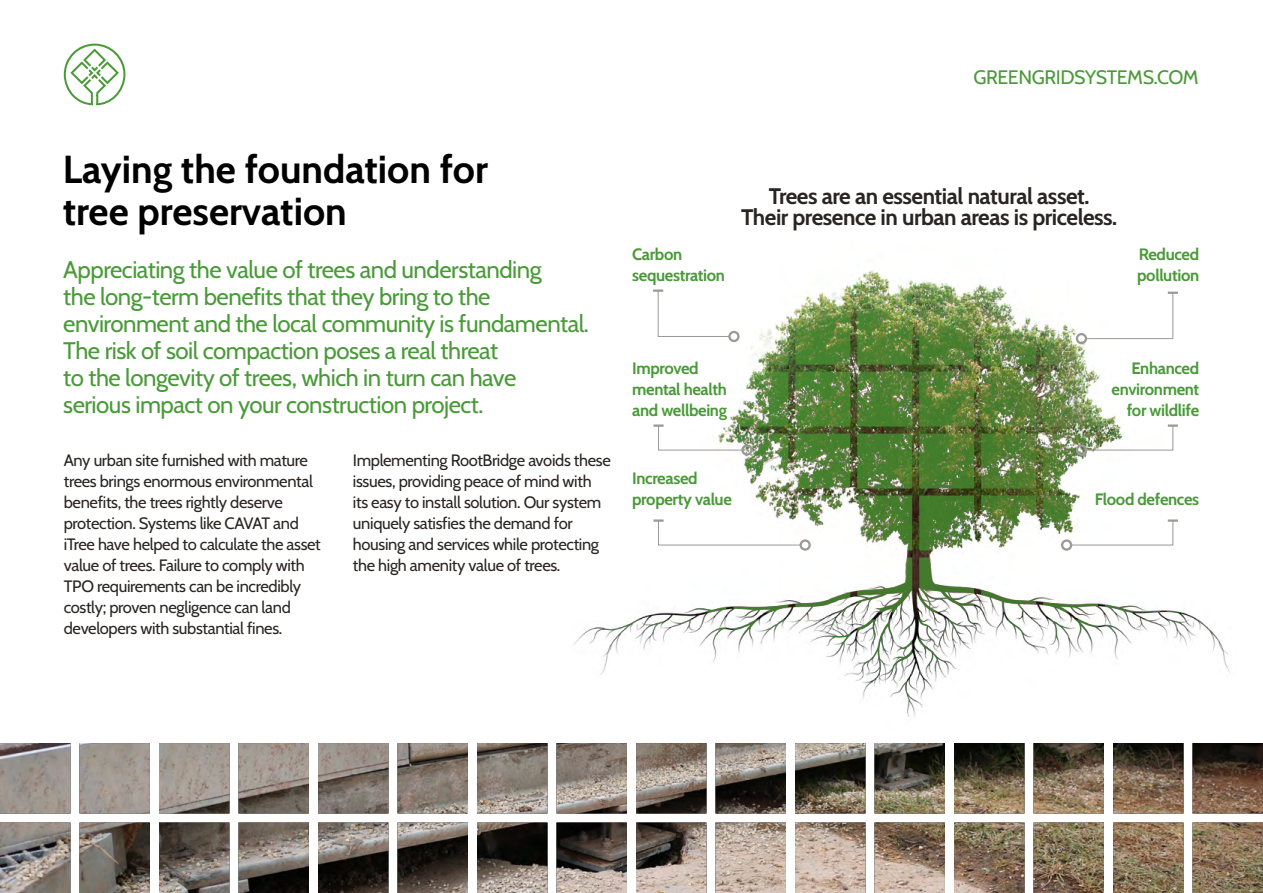
<style>
.page{position:relative;width:1263px;height:893px;background:#fff}
.page>*{position:absolute;margin:0;border:0;box-sizing:border-box;transform-origin:0 0}
.heading{font:700 39px/42px "Cabin";color:#000}
.itro_para{font:24px/27px "Cabin";letter-spacing:-.02em;color:#499a38}
.BODY{font:700 22.5px/21px "Cabin";letter-spacing:-.02em;color:#2a2522;text-align:center}
.t1{font:19.5px "Cabin";letter-spacing:-.02em;color:#499a38}
.BODY-2{font:16.5px/21px "Cabin";letter-spacing:-.02em;color:#2a2522}
.BODY-3{font:700 16.5px/21px "Cabin";letter-spacing:-.02em;color:#499a38}
</style>
<div class="page">
<img style="left:574px;top:365px;width:656px;height:352px">
<img style="left:731px;top:270px;width:447px;height:95px">
<svg style="left:653px;top:424px;width:90px;height:27px"></svg>
<div style="left:741px;top:444px;width:12px;height:12px;border:2px solid #9c9896;border-radius:50%"></div>
<svg style="left:653px;top:519px;width:148px;height:27px"></svg>
<div style="left:799px;top:539px;width:12px;height:12px;border:2px solid #9c9896;border-radius:50%"></div>
<svg style="left:653px;top:289px;width:77px;height:48px"></svg>
<div style="left:728px;top:331px;width:11px;height:11px;border:2px solid #9c9896;border-radius:50%"></div>
<svg style="left:1085px;top:424px;width:93px;height:27px"></svg>
<div style="left:1076px;top:444px;width:11px;height:12px;border:2px solid #9c9896;border-radius:50%"></div>
<svg style="left:1070px;top:519px;width:108px;height:27px"></svg>
<div style="left:1061px;top:539px;width:11px;height:12px;border:2px solid #9c9896;border-radius:50%"></div>
<svg style="left:1085px;top:292px;width:93px;height:47px"></svg>
<div style="left:1076px;top:333px;width:11px;height:11px;border:2px solid #9c9896;border-radius:50%"></div>
<img style="left:0;top:743px;width:1263px;height:150px">
<svg style="left:64px;top:44px;width:61px;height:61px"></svg>
<p class="t1" style="left:973px;top:62px;width:227px">GREENGRIDSYSTEMS.COM</p>
<p class="heading" style="left:63px;top:146px;width:427px">Laying the foundation for tree preservation</p>
<p class="itro_para" style="left:63px;top:255px;width:527px">Appreciating the value of trees and understanding<br>the long-term benefits that they bring to the environment and the local community is fundamental.<br>The risk of soil compaction poses a real threat<br>to the longevity of trees, which in turn can have serious impact on your construction project.</p>
<p class="BODY-2" style="left:64px;top:449px;width:259px">Any urban site furnished with mature trees brings enormous environmental benefits, the trees rightly deserve protection. Systems like CAVAT and iTree have helped to calculate the asset value of trees. Failure to comply with TPO requirements can be incredibly costly; proven negligence can land developers with substantial fines.</p>
<p class="BODY-2" style="left:353px;top:449px;width:259px">Implementing RootBridge avoids these issues, providing peace of mind with its easy to install solution. Our system uniquely satisfies the demand for housing and services while protecting the high amenity value of trees.</p>
<p class="BODY-3" style="left:632px;top:242px;width:94px">Carbon sequestration</p>
<p class="BODY" style="left:741px;top:184px;width:378px">Trees are an essential natural asset.<br>Their presence in urban areas is priceless.</p>
<p class="BODY-3" style="left:1137px;top:242px;width:64px">Reduced pollution</p>
<p class="BODY-3" style="left:632px;top:357px;width:96px">Improved mental health and wellbeing</p>
<p class="BODY-3" style="left:632px;top:466px;width:101px">Increased property value</p>
<p class="BODY-3" style="left:1112px;top:357px;width:89px;text-align:right">Enhanced environment for wildlife</p>
<p class="BODY-3" style="left:1095px;top:488px;width:106px">Flood defences</p>
</div>
